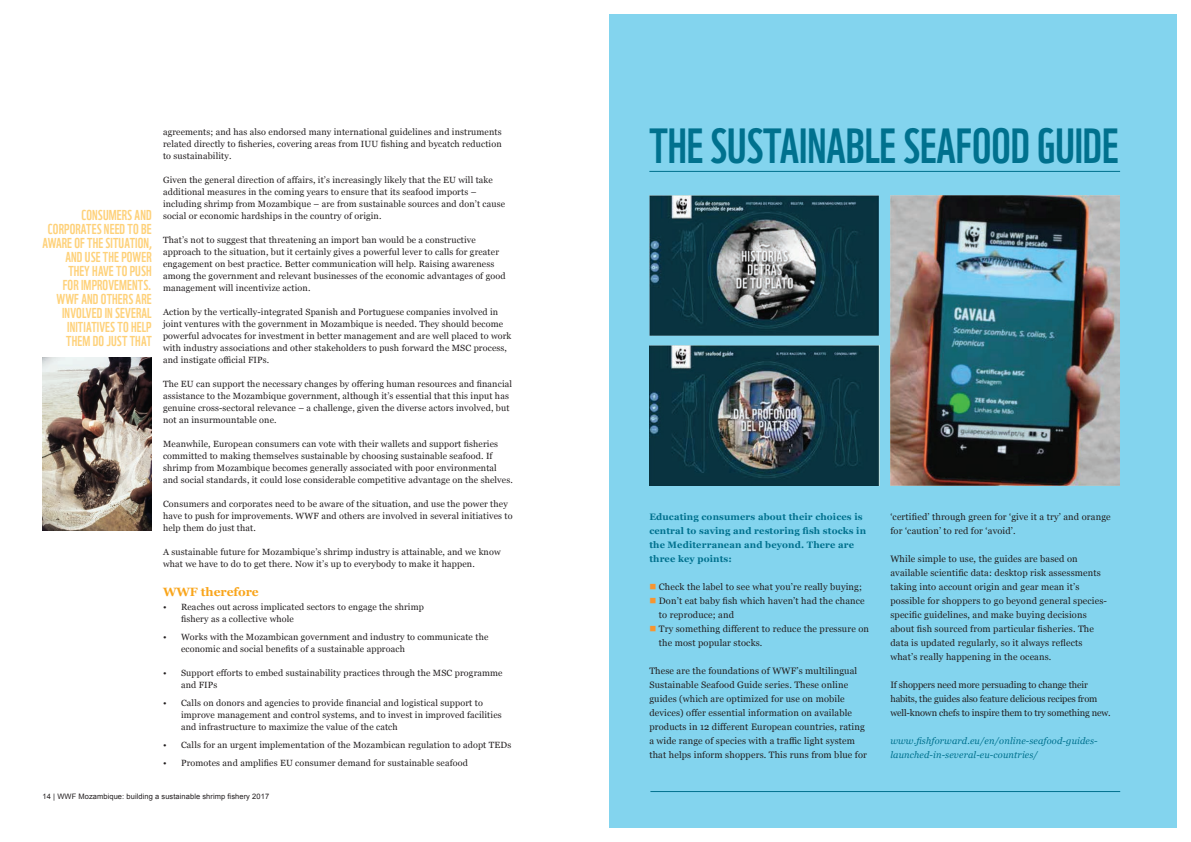
<style>
.page{position:relative;width:1191px;height:842px;background:#fff}
.page>*{position:absolute;margin:0;border:0;box-sizing:border-box;transform-origin:0 0}
.t1{font:48px "WWF";color:#00718e}
.t2{font:14px/14px "WWF";letter-spacing:.01em;color:#fed179;text-align:right}
.t3{font:700 12px "Georgia";letter-spacing:-.005em;color:#f9a51b}
.t4{font:9.3px/14px "Georgia";letter-spacing:.015em;color:#231f20}
.t5{font:9.3px/14px "Georgia";letter-spacing:-.015em;color:#231f20}
.t6{font:700 9.3px/14px "Georgia";letter-spacing:.015em;color:#00718e}
.t7{font:italic 9.3px/14px "Georgia";letter-spacing:.015em;color:#00718e}
.t8{font:9px/12px "Georgia";letter-spacing:.015em;color:#231f20}
.t9{font:7.5px "Arial";letter-spacing:.01em;color:#231f20}
.s1{color:#f79530}
</style>
<div class="page">
<div style="left:609px;top:14px;width:567px;height:814px;background:#83d4ee"></div>
<hr style="left:649px;top:171px;width:471px;height:1px;background:#00718e">
<img style="left:649px;top:195px;width:230px;height:140px">
<img style="left:890px;top:195px;width:229px;height:291px">
<img style="left:649px;top:346px;width:230px;height:140px">
<hr style="left:650px;top:791px;width:470px;height:1px;background:#00718e">
<img style="left:43px;top:357px;width:109px;height:173px">
<h2 class="t2" style="left:43px;top:206px;width:111px">CONSUMERS AND<br>CORPORATES NEED TO BE<br>AWARE OF THE SITUATION,<br>AND USE THE POWER<br>THEY HAVE TO PUSH<br>FOR IMPROVEMENTS.<br>WWF AND OTHERS ARE<br>INVOLVED IN SEVERAL<br>INITIATIVES TO HELP<br>THEM DO JUST THAT</h2>
<p class="t8" style="left:163px;top:125px;width:340px;text-align:justify">agreements; and has also endorsed many international guidelines and instruments related directly to fisheries, covering areas from IUU fishing and bycatch reduction to sustainability.</p>
<p class="t8" style="left:163px;top:173px;width:343px">Given the general direction of affairs, it’s increasingly likely that the EU will take additional measures in the coming years to ensure that its seafood imports – including shrimp from Mozambique – are from sustainable sources and don’t cause social or economic hardships in the country of origin.</p>
<p class="t8" style="left:163px;top:233px;width:344px">That’s not to suggest that threatening an import ban would be a constructive approach to the situation, but it certainly gives a powerful lever to calls for greater engagement on best practice. Better communication will help. Raising awareness among the government and relevant businesses of the economic advantages of good management will incentivize action.</p>
<p class="t8" style="left:163px;top:305px;width:350px">Action by the vertically-integrated Spanish and Portuguese companies involved in joint ventures with the government in Mozambique is needed. They should become powerful advocates for investment in better management and are well placed to work with industry associations and other stakeholders to push forward the MSC process, and instigate official FIPs.</p>
<p class="t8" style="left:163px;top:377px;width:350px">The EU can support the necessary changes by offering human resources and financial assistance to the Mozambique government, although it’s essential that this input has genuine cross-sectoral relevance – a challenge, given the diverse actors involved, but not an insurmountable one.</p>
<p class="t8" style="left:163px;top:437px;width:351px">Meanwhile, European consumers can vote with their wallets and support fisheries committed to making themselves sustainable by choosing sustainable seafood. If shrimp from Mozambique becomes generally associated with poor environmental and social standards, it could lose considerable competitive advantage on the shelves.</p>
<p class="t8" style="left:163px;top:497px;width:351px">Consumers and corporates need to be aware of the situation, and use the power they have to push for improvements. WWF and others are involved in several initiatives to help them do just that.</p>
<p class="t8" style="left:163px;top:545px;width:339px">A sustainable future for Mozambique’s shrimp industry is attainable, and we know what we have to do to get there. Now it’s up to everybody to make it happen.</p>
<h3 class="t3" style="left:163px;top:583px;width:97px">WWF therefore</h3>
<p class="t8" style="left:181px;top:601px;width:244px;text-indent:-18px">• Reaches out across implicated sectors to engage the shrimp fishery as a collective whole</p>
<p class="t8" style="left:181px;top:631px;width:309px;text-indent:-18px">• Works with the Mozambican government and industry to communicate the economic and social benefits of a sustainable approach</p>
<p class="t8" style="left:181px;top:667px;width:323px;text-indent:-18px">• Support efforts to embed sustainability practices through the MSC programme and FIPs</p>
<p class="t8" style="left:181px;top:697px;width:322px;text-indent:-18px">• Calls on donors and agencies to provide financial and logistical support to improve management and control systems, and to invest in improved facilities and infrastructure to maximize the value of the catch</p>
<p class="t8" style="left:163px;top:739px;width:350px">• Calls for an urgent implementation of the Mozambican regulation to adopt TEDs</p>
<p class="t8" style="left:163px;top:757px;width:306px">• Promotes and amplifies EU consumer demand for sustainable seafood</p>
<p class="t9" style="left:43px;top:792px;width:228px">14 | WWF Mozambique: building a sustainable shrimp fishery 2017</p>
<h1 class="t1" style="left:649px;top:108px;width:471px">THE SUSTAINABLE SEAFOOD GUIDE</h1>
<p class="t6" style="left:649px;top:509px;width:218px">Educating consumers about their choices is central to saving and restoring fish stocks in the Mediterranean and beyond. There are three key points:</p>
<p class="t4" style="left:649px;top:580px;width:214px"><span class="s1">■</span> Check the label to see what you’re really buying;</p>
<p class="t4" style="left:659px;top:594px;width:207px;text-indent:-9px"><span class="s1">■</span> Don’t eat baby fish which haven’t had the chance to reproduce; and</p>
<p class="t4" style="left:659px;top:622px;width:212px;text-indent:-9px"><span class="s1">■</span> Try something different to reduce the pressure on the most popular stocks.</p>
<p class="t4" style="left:649px;top:664px;width:219px">These are the foundations of WWF’s multilingual Sustainable Seafood Guide series. These online guides (which are optimized for use on mobile devices) offer essential information on available products in 12 different European countries, rating a wide range of species with a traffic light system that helps inform shoppers. This runs from blue for</p>
<p class="t4" style="left:890px;top:510px;width:222px">‘certified’ through green for ‘give it a try’ and orange for ‘caution’ to red for ‘avoid’.</p>
<p class="t4" style="left:890px;top:552px;width:218px">While simple to use, the guides are based on available scientific data: desktop risk assessments taking into account origin and gear mean it’s possible for shoppers to go beyond general species&shy;specific guidelines, and make buying decisions about fish sourced from particular fisheries. The data is updated regularly, so it always reflects what’s really happening in the oceans.</p>
<p class="t5" style="left:890px;top:678px;width:222px">If shoppers need more persuading to change their habits, the guides also feature delicious recipes from well-known chefs to inspire them to try something new.</p>
<p class="t7" style="left:890px;top:734px;width:209px">www.fishforward.eu/en/online-seafood-guides&shy;launched-in-several-eu-countries/</p>
</div>
